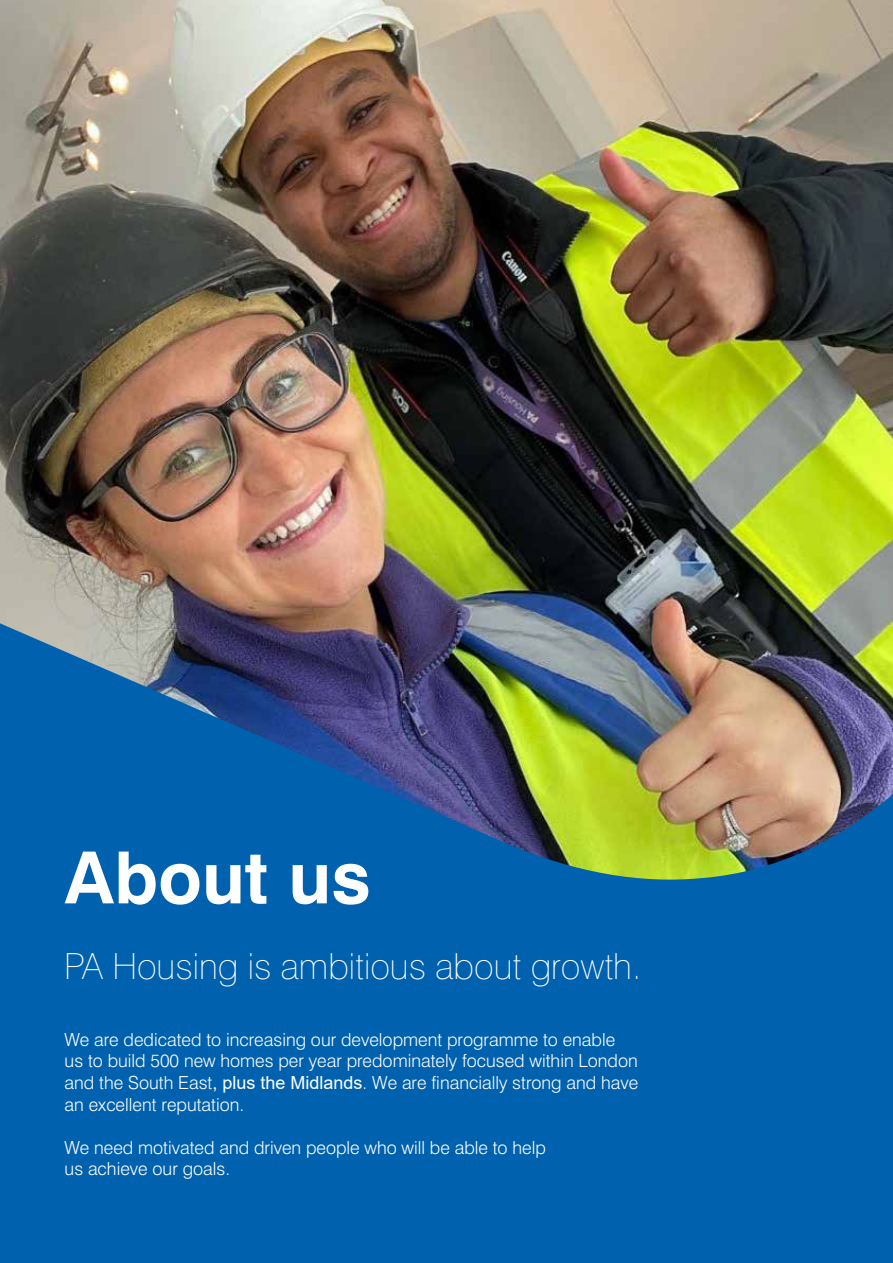
<style>
.page{position:relative;width:893px;height:1263px;background:#fff}
.page>*{position:absolute;margin:0;border:0;box-sizing:border-box;transform-origin:0 0}
.t1{font:700 72px "Swiss 721 BT";color:#fff}
.t2{font:100 36px "Swiss 721 BT";color:#fff}
.t3{font:300 18px/21.6px "Swiss 721 BT";color:#fff}
.s1{font-family:"Arial";font-weight:400}
</style>
<div class="page">
<img style="left:0;top:0;width:893px;height:568px">
<img style="left:0;top:568px;width:893px;height:695px">
<h1 class="t1" style="left:65px;top:834px;width:307px">About us</h1>
<h2 class="t2" style="left:64px;top:945px;width:579px">PA Housing is ambitious about growth.</h2>
<p class="t3" style="left:65px;top:1028px;width:575px">We are dedicated to increasing our development programme to enable<br>us to build 500 new homes per year predominately focused within London and the South East<span class="s1">, plus the Midlands</span>. We are financially strong and have an excellent reputation.</p>
<p class="t3" style="left:65px;top:1136px;width:483px">We need motivated and driven people who will be able to help us achieve our goals.</p>
</div>
